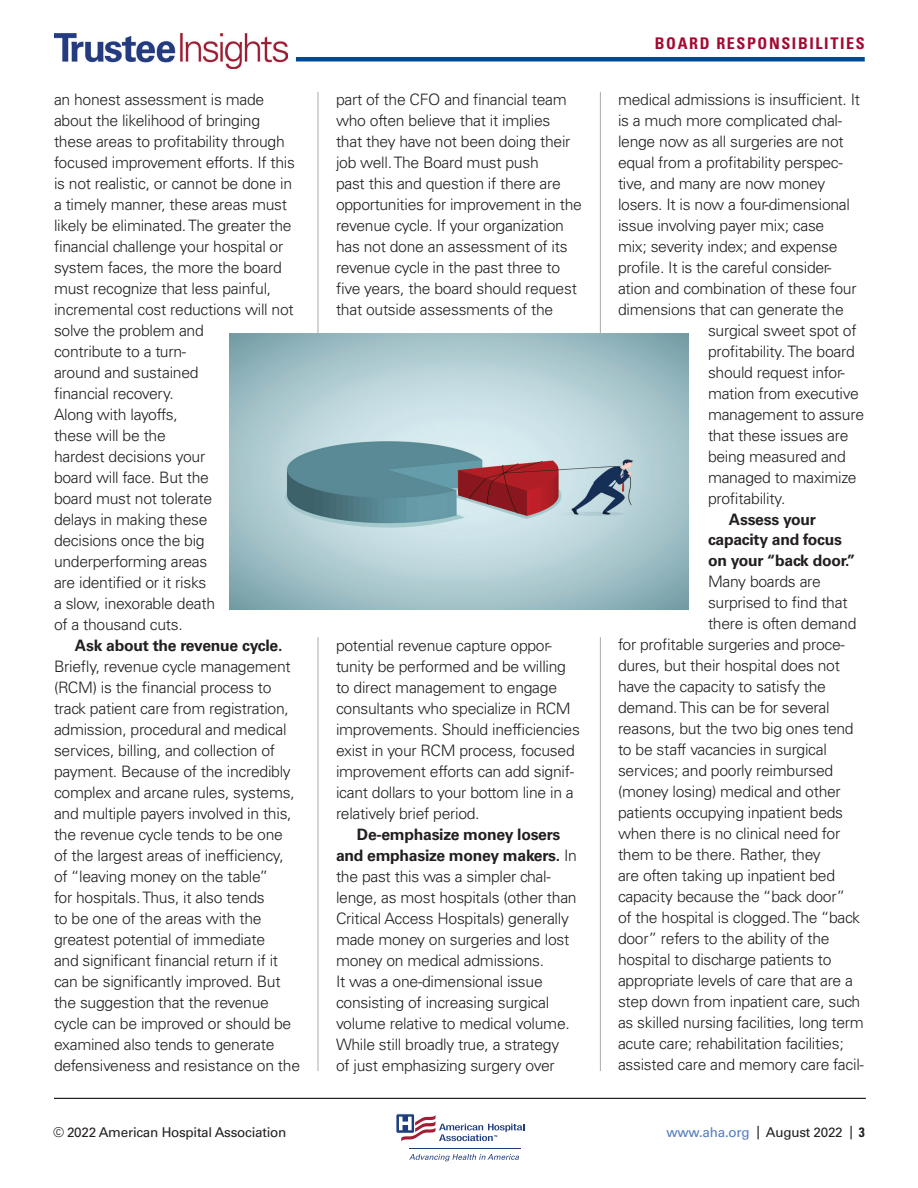
<style>
.page{position:relative;width:918px;height:1188px;background:#fff}
.page>*{position:absolute;margin:0;border:0;box-sizing:border-box;transform-origin:0 0}
.t1{font:700 condensed 16.05px "Univers LT Std";letter-spacing:.1em;color:#a30a32}
.t2{font:300 15.75px/21px "Univers LT Std";letter-spacing:-.02em;color:#231f20}
.t3{font:700 15.75px/21px "Univers LT Std";letter-spacing:-.02em;color:#231f20}
.t4{font:13.5px "Univers LT Std";letter-spacing:-.02em;color:#231f20}
.s1{font-weight:700}
.s2{color:#537dbf}
.s3{font-weight:700;font-stretch:condensed}
</style>
<div class="page">
<hr style="left:409px;top:1148px;width:112px;height:1px;background:#1d3d7b">
<svg style="left:409px;top:1154px;width:110px;height:7px"></svg>
<svg style="left:396px;top:1113px;width:128px;height:29px"></svg>
<hr style="left:54px;top:1098px;width:812px;height:1px;background:#231f20">
<hr style="left:296px;top:57px;width:569px;height:4px;background:#01498e">
<img style="left:55px;top:34px;width:233px;height:35px">
<hr style="left:318px;top:637px;width:1px;height:434px;background:#a8abac">
<hr style="left:318px;top:92px;width:1px;height:246px;background:#a8abac">
<hr style="left:600px;top:637px;width:1px;height:434px;background:#a8abac">
<hr style="left:600px;top:92px;width:1px;height:246px;background:#a8abac">
<img style="left:230px;top:334px;width:458px;height:275px">
<p class="t2" style="left:54px;top:89px;width:243px">an honest assessment is made about the likelihood of bringing these areas to profitability through focused improvement efforts. If this is not realistic, or cannot be done in a timely manner, these areas must likely be eliminated. The greater the financial challenge your hospital or system faces, the more the board must recognize that less painful, incremental cost reductions will not solve the problem and<br>contribute to a turn-<br>around and sustained<br>financial recovery.<br>Along with layoffs,<br>these will be the<br>hardest decisions your<br>board will face. But the<br>board must not tolerate<br>delays in making these<br>decisions once the big underperforming areas<br>are identified or it risks<br>a slow, inexorable death<br>of a thousand cuts.</p>
<p class="t3" style="left:75px;top:635px;width:209px">Ask about the revenue cycle.</p>
<p class="t2" style="left:54px;top:656px;width:248px">Briefly, revenue cycle management (RCM) is the financial process to track patient care from registration, admission, procedural and medical services, billing, and collection of payment. Because of the incredibly complex and arcane rules, systems, and multiple payers involved in this, the revenue cycle tends to be one of the largest areas of inefficiency, of “leaving money on the table”<br>for hospitals. Thus, it also tends<br>to be one of the areas with the greatest potential of immediate<br>and significant financial return if it can be significantly improved. But the suggestion that the revenue cycle can be improved or should be examined also tends to generate defensiveness and resistance on the</p>
<p class="t2" style="left:336px;top:89px;width:248px">part of the CFO and financial team who often believe that it implies<br>that they have not been doing their job well. The Board must push<br>past this and question if there are opportunities for improvement in the revenue cycle. If your organization has not done an assessment of its revenue cycle in the past three to five years, the board should request that outside assessments of the</p>
<p class="t2" style="left:336px;top:635px;width:246px">potential revenue capture oppor&shy;tunity be performed and be willing to direct management to engage consultants who specialize in RCM improvements. Should inefficiencies exist in your RCM process, focused improvement efforts can add signif&shy;icant dollars to your bottom line in a relatively brief period.</p>
<p class="t2" style="left:336px;top:824px;width:242px;text-indent:21px"><span class="s1">De-emphasize money losers and emphasize money makers.</span> In the past this was a simpler chal&shy;lenge, as most hospitals (other than Critical Access Hospitals) generally made money on surgeries and lost money on medical admissions.<br>It was a one-dimensional issue consisting of increasing surgical volume relative to medical volume.<br>While still broadly true, a strategy of just emphasizing surgery over</p>
<p class="t1" style="left:655px;top:33px;width:211px">BOARD RESPONSIBILITIES</p>
<p class="t2" style="left:618px;top:89px;width:244px">medical admissions is insufficient. It</p>
<p class="t2" style="left:618px;top:110px;width:226px">is a much more complicated chal-</p>
<p class="t2" style="left:618px;top:131px;width:227px">lenge now as all surgeries are not</p>
<p class="t2" style="left:618px;top:152px;width:226px">equal from a profitability perspec-</p>
<p class="t2" style="left:618px;top:173px;width:209px">tive, and many are now money</p>
<p class="t2" style="left:618px;top:194px;width:234px">losers. It is now a four-dimensional</p>
<p class="t2" style="left:618px;top:215px;width:208px">issue involving payer mix; case</p>
<p class="t2" style="left:618px;top:236px;width:221px">mix; severity index; and expense</p>
<p class="t2" style="left:618px;top:256px;width:215px">profile. It is the careful consider-</p>
<p class="t2" style="left:618px;top:277px;width:240px">ation and combination of these four</p>
<p class="t2" style="left:618px;top:298px;width:227px">dimensions that can generate the</p>
<p class="t2" style="left:708px;top:319px;width:150px">surgical sweet spot of</p>
<p class="t2" style="left:708px;top:340px;width:148px">profitability. The board</p>
<p class="t2" style="left:708px;top:361px;width:138px">should request infor-</p>
<p class="t2" style="left:708px;top:382px;width:152px">mation from executive</p>
<p class="t2" style="left:708px;top:403px;width:158px">management to assure</p>
<p class="t2" style="left:708px;top:424px;width:142px">that these issues are</p>
<p class="t2" style="left:708px;top:445px;width:139px">being measured and</p>
<p class="t2" style="left:708px;top:466px;width:150px">managed to maximize</p>
<p class="t2" style="left:708px;top:487px;width:79px">profitability.</p>
<p class="t3" style="left:708px;top:509px;width:149px;text-indent:21px">Assess your capacity and focus on your “back door.”</p>
<p class="t2" style="left:708px;top:571px;width:114px">Many boards are</p>
<p class="t2" style="left:708px;top:592px;width:141px">surprised to find that</p>
<p class="t2" style="left:708px;top:613px;width:150px">there is often demand</p>
<p class="t2" style="left:618px;top:634px;width:228px">for profitable surgeries and proce-</p>
<p class="t2" style="left:618px;top:655px;width:224px">dures, but their hospital does not</p>
<p class="t2" style="left:618px;top:676px;width:209px">have the capacity to satisfy the</p>
<p class="t2" style="left:618px;top:697px;width:213px">demand. This can be for several</p>
<p class="t2" style="left:618px;top:718px;width:237px">reasons, but the two big ones tend</p>
<p class="t2" style="left:618px;top:739px;width:210px">to be staff vacancies in surgical</p>
<p class="t2" style="left:618px;top:760px;width:217px">services; and poorly reimbursed</p>
<p class="t2" style="left:618px;top:781px;width:224px">(money losing) medical and other</p>
<p class="t2" style="left:618px;top:802px;width:227px">patients occupying inpatient beds</p>
<p class="t2" style="left:618px;top:823px;width:224px">when there is no clinical need for</p>
<p class="t2" style="left:618px;top:844px;width:204px">them to be there. Rather, they</p>
<p class="t2" style="left:618px;top:865px;width:219px">are often taking up inpatient bed</p>
<p class="t2" style="left:618px;top:886px;width:229px">capacity because the “back door”</p>
<p class="t2" style="left:618px;top:907px;width:243px">of the hospital is clogged. The “back</p>
<p class="t2" style="left:618px;top:928px;width:213px">door” refers to the ability of the</p>
<p class="t2" style="left:618px;top:949px;width:215px">hospital to discharge patients to</p>
<p class="t2" style="left:618px;top:970px;width:237px">appropriate levels of care that are a</p>
<p class="t2" style="left:618px;top:991px;width:244px">step down from inpatient care, such</p>
<p class="t2" style="left:618px;top:1012px;width:247px">as skilled nursing facilities, long term</p>
<p class="t2" style="left:618px;top:1033px;width:227px">acute care; rehabilitation facilities;</p>
<p class="t2" style="left:618px;top:1054px;width:247px">assisted care and memory care facil-</p>
<p class="t4" style="left:53px;top:1125px;width:235px">© 2022 American Hospital Association</p>
<p class="t4" style="left:666px;top:1125px;width:200px"><span class="s2">www.aha.org</span> | August 2022 | <span class="s3">3</span></p>
</div>
